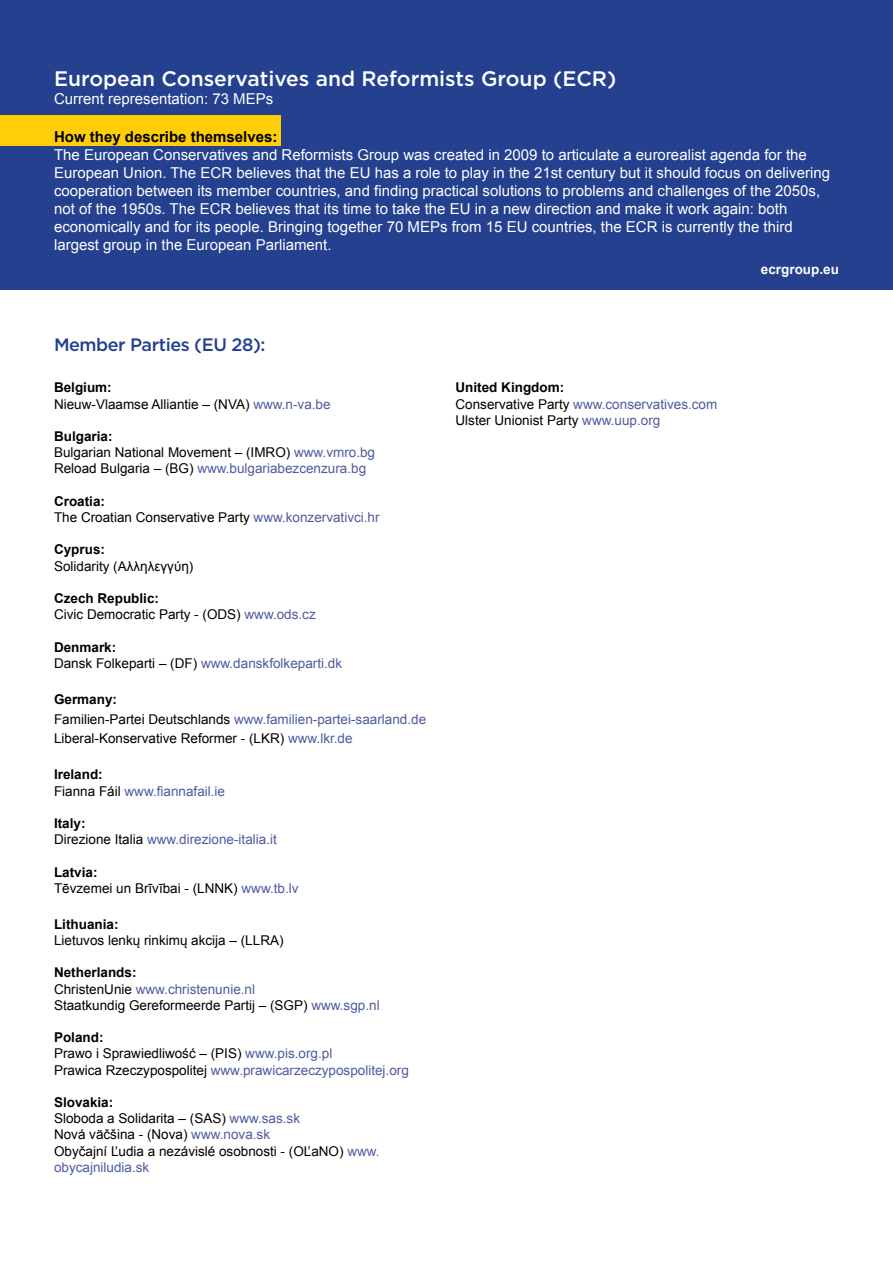
<style>
.page{position:relative;width:893px;height:1263px;background:#fff}
.page>*{position:absolute;margin:0;border:0;box-sizing:border-box;transform-origin:0 0}
.t1{font:500 21px "Gotham";color:#fff}
.t2{font:500 18px "Gotham";letter-spacing:-.025em;color:#24408f}
.t3{font:15px/18px "Arial";color:#fff}
.t4{font:700 15px "Arial";color:#000}
.t5{font:13.5px/16.2px "Arial";color:#000}
.t6{font:13.5px/16.2px "Arial";color:#4e5b9f}
.t7{font:700 13.5px "Arial";color:#000}
.t8{font:700 13.5px "Arial";color:#fff}
.s1{font-weight:700}
.s2{color:#4e5b9f}
.s3{font-weight:700;color:#000}
.s4{color:#000}
</style>
<div class="page">
<div style="left:0;top:0;width:893px;height:289px;background:#24408f"></div>
<div style="left:0;top:115px;width:280px;height:31px;background:#ffce08"></div>
<h1 class="t1" style="left:54px;top:65px;width:564px">European Conservatives and Reformists Group (ECR)</h1>
<p class="t3" style="left:54px;top:90px;width:221px">Current representation: 73 MEPs</p>
<p class="t4" style="left:54px;top:127px;width:225px">How they describe themselves:</p>
<p class="t3" style="left:54px;top:146px;width:777px">The European Conservatives and Reformists Group was created in 2009 to articulate a eurorealist agenda for the European Union. The ECR believes that the EU has a role to play in the 21st century but it should focus on delivering cooperation between its member countries, and finding practical solutions to problems and challenges of the 2050s, not of the 1950s. The ECR believes that its time to take the EU in a new direction and make it work again: both economically and for its people. Bringing together 70 MEPs from 15 EU countries, the ECR is currently the third largest group in the European Parliament.</p>
<p class="t8" style="left:761px;top:260px;width:80px">ecrgroup.eu</p>
<h2 class="t2" style="left:54px;top:333px;width:213px">Member Parties (EU 28):</h2>
<p class="t5" style="left:54px;top:380px;width:278px"><span class="s1">Belgium:<br></span>Nieuw-Vlaamse Alliantie – (NVA) <span class="s2">www.n-va.be</span></p>
<p class="t5" style="left:54px;top:428px;width:323px"><span class="s1">Bulgaria:<br></span>Bulgarian National Movement – (IMRO) <span class="s2">www.vmro.bg<br></span>Reload Bulgaria – (BG) <span class="s2">www.bulgariabezcenzura.bg</span></p>
<p class="t5" style="left:54px;top:493px;width:327px"><span class="s1">Croatia:<br></span>The Croatian Conservative Party <span class="s2">www.konzervativci.hr</span></p>
<p class="t7" style="left:54px;top:541px;width:53px">Cyprus:</p>
<p class="t5" style="left:54px;top:558px;width:141px">Solidarity (Αλληλεγγύη)</p>
<p class="t5" style="left:54px;top:590px;width:263px"><span class="s1">Czech Republic:<br></span>Civic Democratic Party - (ODS) <span class="s2">www.ods.cz</span></p>
<p class="t6" style="left:54px;top:639px;width:290px"><span class="s3">Denmark:<br></span><span class="s4">Dansk Folkeparti – (DF)</span> www.danskfolkeparti.dk</p>
<p class="t5" style="left:54px;top:689px;width:374px;line-height:19.8px"><span class="s1">Germany:<br></span>Familien-Partei Deutschlands <span class="s2">www.familien-partei-saarland.de<br></span>Liberal-Konservative Reformer - (LKR) <span class="s2">www.lkr.de</span></p>
<p class="t6" style="left:54px;top:767px;width:173px"><span class="s3">Ireland:<br></span><span class="s4">Fianna Fáil</span> www.fiannafail.ie</p>
<p class="t6" style="left:54px;top:815px;width:224px"><span class="s3">Italy:<br></span><span class="s4">Direzione Italia</span> www.direzione-italia.it</p>
<p class="t5" style="left:54px;top:864px;width:246px"><span class="s1">Latvia:<br></span>Tēvzemei un Brīvībai - (LNNK) <span class="s2">www.tb.lv</span></p>
<p class="t7" style="left:54px;top:915px;width:66px">Lithuania:</p>
<p class="t5" style="left:54px;top:932px;width:231px">Lietuvos lenkų rinkimų akcija – (LLRA)</p>
<p class="t5" style="left:54px;top:965px;width:327px"><span class="s1">Netherlands:<br></span>ChristenUnie <span class="s2">www.christenunie.nl<br></span>Staatkundig Gereformeerde Partij – (SGP) <span class="s2">www.sgp.nl</span></p>
<p class="t5" style="left:54px;top:1029px;width:356px"><span class="s1">Poland:<br></span>Prawo i Sprawiedliwość – (PIS) <span class="s2">www.pis.org.pl<br></span>Prawica Rzeczypospolitej <span class="s2">www.prawicarzeczypospolitej.org</span></p>
<p class="t5" style="left:54px;top:1094px;width:327px"><span class="s1">Slovakia:<br></span>Sloboda a Solidarita – (SAS) <span class="s2">www.sas.sk<br></span>Nová väčšina - (Nova) <span class="s2">www.nova.sk<br></span>Obyčajní Ľudia a nezávislé osobnosti - (OĽaNO) <span class="s2">www. obycajniludia.sk</span></p>
<p class="t5" style="left:455px;top:380px;width:263px"><span class="s1">United Kingdom:<br></span>Conservative Party <span class="s2">www.conservatives.com<br></span>Ulster Unionist Party <span class="s2">www.uup.org</span></p>
</div>
